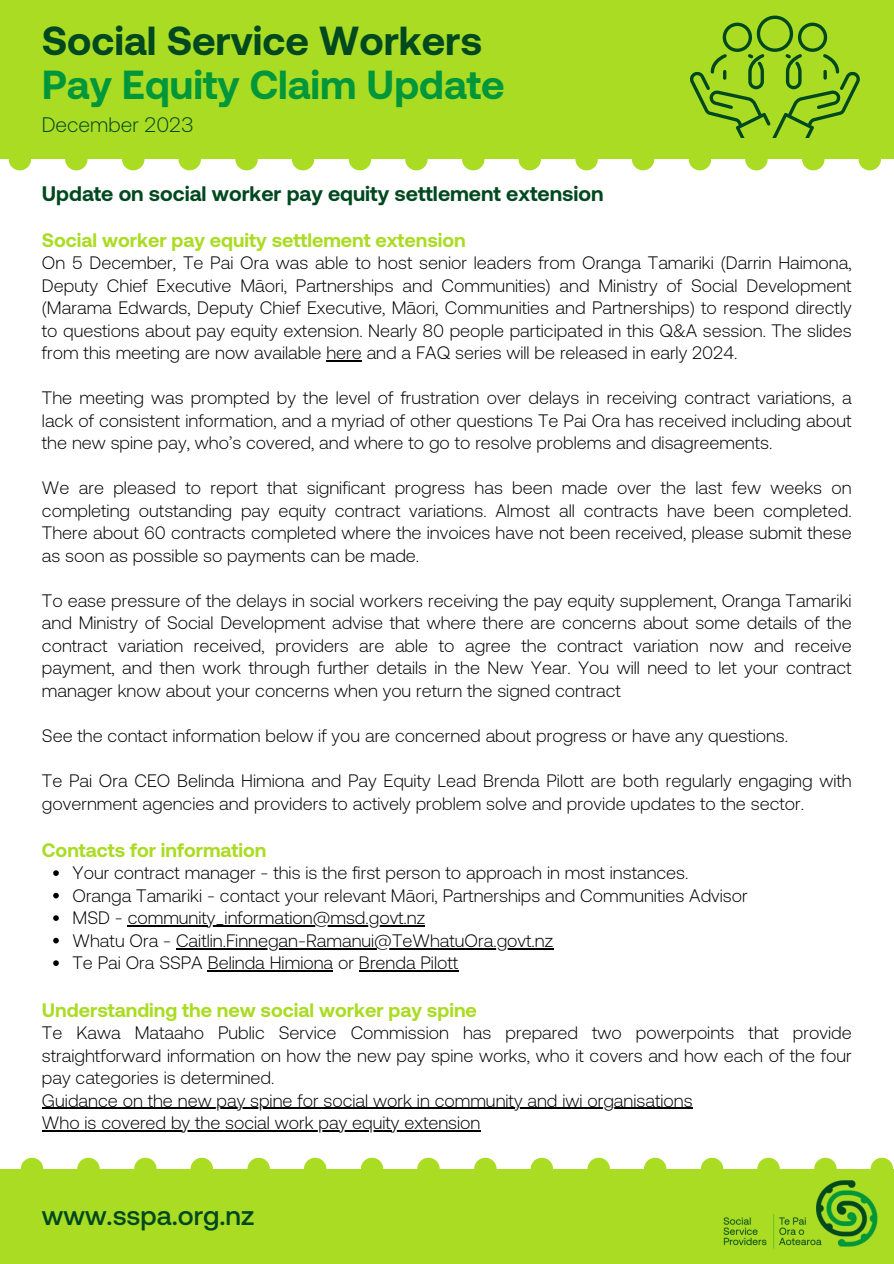
<style>
.page{position:relative;width:894px;height:1264px;background:#fff}
.page>*{position:absolute;margin:0;border:0;box-sizing:border-box;transform-origin:0 0}
.t1{font:700 40.5px "Aeonik";color:#00491f}
.t2{font:700 40.5px "Aeonik";color:#00973a}
.t3{font:500 27px "Aeonik";color:#00491f}
.t4{font:700 21px "Aeonik";color:#00491f}
.t5{font:300 21px "Aeonik";color:#00491f}
.t6{font:700 19.5px "Aeonik";color:#aadc24}
.t7{font:300 18px/22.5px "Aeonik";color:#000;text-align:justify}
</style>
<div class="page">
<div style="left:0;top:0;width:893px;height:159px;background:#aadc24"></div>
<div style="left:858px;top:148px;width:22px;height:22px;background:#aadc24;border-radius:50%"></div>
<div style="left:801px;top:148px;width:23px;height:22px;background:#aadc24;border-radius:50%"></div>
<div style="left:745px;top:148px;width:22px;height:22px;background:#aadc24;border-radius:50%"></div>
<div style="left:688px;top:148px;width:23px;height:22px;background:#aadc24;border-radius:50%"></div>
<div style="left:631px;top:148px;width:23px;height:22px;background:#aadc24;border-radius:50%"></div>
<div style="left:575px;top:148px;width:22px;height:22px;background:#aadc24;border-radius:50%"></div>
<div style="left:518px;top:148px;width:23px;height:22px;background:#aadc24;border-radius:50%"></div>
<div style="left:462px;top:148px;width:22px;height:22px;background:#aadc24;border-radius:50%"></div>
<div style="left:405px;top:148px;width:22px;height:22px;background:#aadc24;border-radius:50%"></div>
<div style="left:348px;top:148px;width:23px;height:22px;background:#aadc24;border-radius:50%"></div>
<div style="left:292px;top:148px;width:22px;height:22px;background:#aadc24;border-radius:50%"></div>
<div style="left:235px;top:148px;width:23px;height:22px;background:#aadc24;border-radius:50%"></div>
<div style="left:178px;top:148px;width:23px;height:22px;background:#aadc24;border-radius:50%"></div>
<div style="left:122px;top:148px;width:22px;height:22px;background:#aadc24;border-radius:50%"></div>
<div style="left:65px;top:148px;width:23px;height:22px;background:#aadc24;border-radius:50%"></div>
<div style="left:9px;top:148px;width:22px;height:22px;background:#aadc24;border-radius:50%"></div>
<svg style="left:690px;top:16px;width:169px;height:121px"></svg>
<hr style="left:326px;top:360px;width:36px;height:1px;background:#000">
<svg style="left:53px;top:870px;width:6px;height:5px"></svg>
<svg style="left:53px;top:892px;width:6px;height:6px"></svg>
<svg style="left:53px;top:915px;width:6px;height:5px"></svg>
<hr style="left:128px;top:925px;width:297px;height:1px;background:#000">
<svg style="left:53px;top:937px;width:6px;height:6px"></svg>
<hr style="left:176px;top:947px;width:377px;height:2px;background:#000">
<svg style="left:53px;top:960px;width:6px;height:5px"></svg>
<hr style="left:208px;top:970px;width:125px;height:1px;background:#000">
<hr style="left:359px;top:970px;width:99px;height:1px;background:#000">
<hr style="left:42px;top:1107px;width:650px;height:1px;background:#000">
<hr style="left:42px;top:1130px;width:438px;height:1px;background:#000">
<div style="left:0;top:1168px;width:893px;height:95px;background:#aadc24"></div>
<div style="left:21px;top:1157px;width:22px;height:23px;background:#aadc24;border-radius:50%"></div>
<div style="left:77px;top:1157px;width:23px;height:23px;background:#aadc24;border-radius:50%"></div>
<div style="left:134px;top:1157px;width:22px;height:23px;background:#aadc24;border-radius:50%"></div>
<div style="left:190px;top:1157px;width:23px;height:23px;background:#aadc24;border-radius:50%"></div>
<div style="left:247px;top:1157px;width:23px;height:23px;background:#aadc24;border-radius:50%"></div>
<div style="left:304px;top:1157px;width:22px;height:23px;background:#aadc24;border-radius:50%"></div>
<div style="left:360px;top:1157px;width:23px;height:23px;background:#aadc24;border-radius:50%"></div>
<div style="left:417px;top:1157px;width:22px;height:23px;background:#aadc24;border-radius:50%"></div>
<div style="left:474px;top:1157px;width:22px;height:23px;background:#aadc24;border-radius:50%"></div>
<div style="left:530px;top:1157px;width:23px;height:23px;background:#aadc24;border-radius:50%"></div>
<div style="left:587px;top:1157px;width:22px;height:23px;background:#aadc24;border-radius:50%"></div>
<div style="left:643px;top:1157px;width:23px;height:23px;background:#aadc24;border-radius:50%"></div>
<div style="left:700px;top:1157px;width:23px;height:23px;background:#aadc24;border-radius:50%"></div>
<div style="left:757px;top:1157px;width:22px;height:23px;background:#aadc24;border-radius:50%"></div>
<div style="left:813px;top:1157px;width:23px;height:23px;background:#aadc24;border-radius:50%"></div>
<div style="left:870px;top:1157px;width:22px;height:23px;background:#aadc24;border-radius:50%"></div>
<img style="left:723px;top:1180px;width:154px;height:68px">
<p class="t1" style="left:42px;top:14px;width:442px">Social Service Workers</p>
<p class="t2" style="left:42px;top:58px;width:464px">Pay Equity Claim Update</p>
<p class="t5" style="left:42px;top:111px;width:153px">December 2023</p>
<p class="t4" style="left:42px;top:179px;width:563px">Update on social worker pay equity settlement extension</p>
<p class="t6" style="left:42px;top:227px;width:425px">Social worker pay equity settlement extension</p>
<p class="t7" style="left:42px;top:251px;width:811px">On 5 December, Te Pai Ora was able to host senior leaders from Oranga Tamariki (Darrin Haimona, Deputy Chief Executive Māori, Partnerships and Communities) and Ministry of Social Development (Marama Edwards, Deputy Chief Executive, Māori, Communities and Partnerships) to respond directly to questions about pay equity extension. Nearly 80 people participated in this Q&amp;A session. The slides from this meeting are now available here and a FAQ series will be released in early 2024.</p>
<p class="t7" style="left:42px;top:386px;width:811px">The meeting was prompted by the level of frustration over delays in receiving contract variations, a lack of consistent information, and a myriad of other questions Te Pai Ora has received including about the new spine pay, who’s covered, and where to go to resolve problems and disagreements.</p>
<p class="t7" style="left:42px;top:476px;width:811px">We are pleased to report that significant progress has been made over the last few weeks on completing outstanding pay equity contract variations. Almost all contracts have been completed.<br>There about 60 contracts completed where the invoices have not been received, please submit these as soon as possible so payments can be made.</p>
<p class="t7" style="left:42px;top:588px;width:811px">To ease pressure of the delays in social workers receiving the pay equity supplement, Oranga Tamariki and Ministry of Social Development advise that where there are concerns about some details of the contract variation received, providers are able to agree the contract variation now and receive payment, and then work through further details in the New Year. You will need to let your contract manager know about your concerns when you return the signed contract</p>
<p class="t7" style="left:42px;top:723px;width:747px">See the contact information below if you are concerned about progress or have any questions.</p>
<p class="t7" style="left:42px;top:768px;width:811px">Te Pai Ora CEO Belinda Himiona and Pay Equity Lead Brenda Pilott are both regularly engaging with government agencies and providers to actively problem solve and provide updates to the sector.</p>
<p class="t6" style="left:42px;top:837px;width:226px">Contacts for information</p>
<p class="t7" style="left:72px;top:860px;width:617px">Your contract manager - this is the first person to approach in most instances.</p>
<p class="t7" style="left:72px;top:883px;width:676px">Oranga Tamariki - contact your relevant Māori, Partnerships and Communities Advisor</p>
<p class="t7" style="left:72px;top:905px;width:354px">MSD - community_information@msd.govt.nz</p>
<p class="t7" style="left:72px;top:928px;width:482px">Whatu Ora - Caitlin.Finnegan-Ramanui@TeWhatuOra.govt.nz</p>
<p class="t7" style="left:72px;top:950px;width:387px">Te Pai Ora SSPA Belinda Himiona or Brenda Pilott</p>
<p class="t6" style="left:42px;top:997px;width:436px">Understanding the new social worker pay spine</p>
<p class="t7" style="left:42px;top:1020px;width:811px">Te Kawa Mataaho Public Service Commission has prepared two powerpoints that provide straightforward information on how the new pay spine works, who it covers and how each of the four pay categories is determined.</p>
<p class="t7" style="left:42px;top:1088px;width:652px">Guidance on the new pay spine for social work in community and iwi organisations</p>
<p class="t7" style="left:42px;top:1110px;width:440px">Who is covered by the social work pay equity extension</p>
<p class="t3" style="left:42px;top:1198px;width:214px">www.sspa.org.nz</p>
</div>
